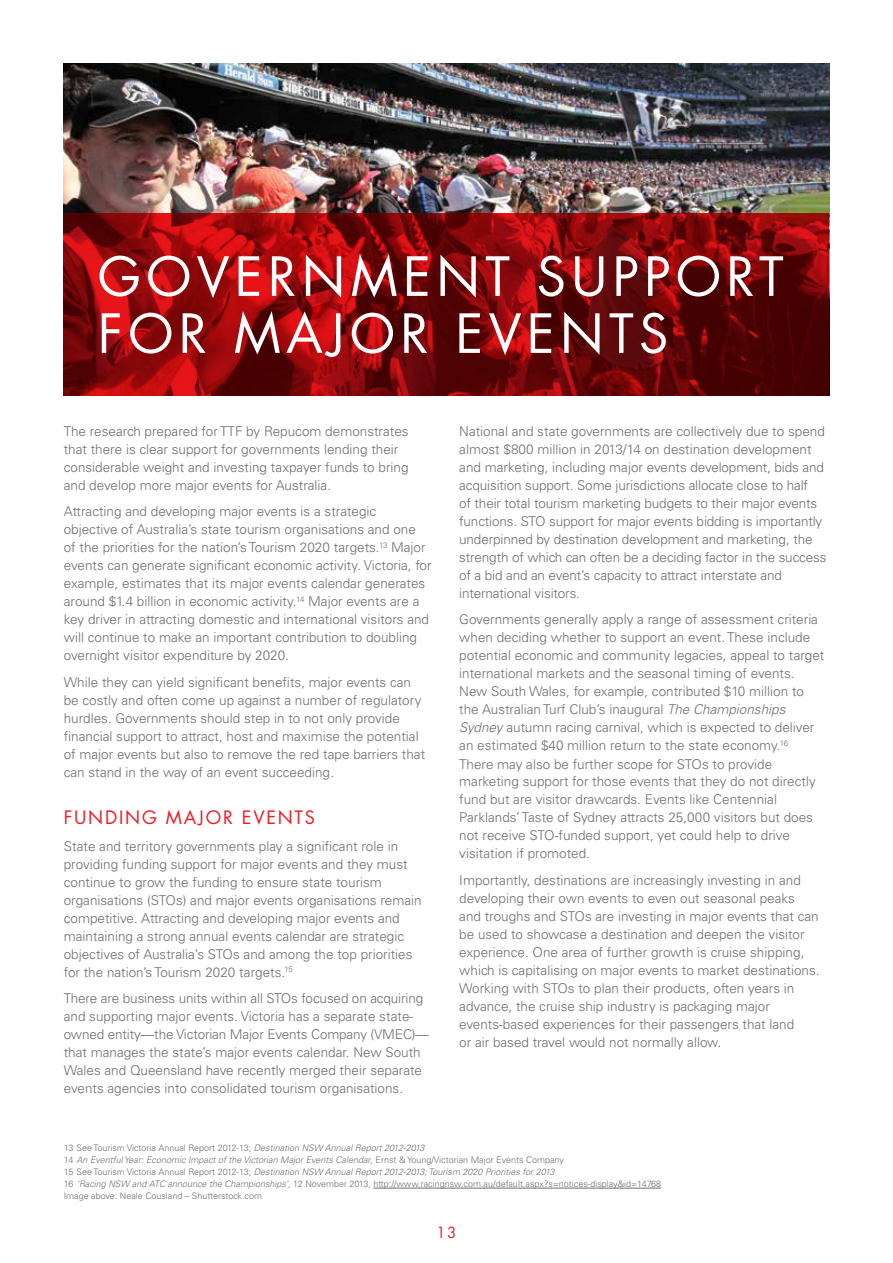
<style>
.page{position:relative;width:893px;height:1263px;background:#fff}
.page>*{position:absolute;margin:0;border:0;box-sizing:border-box;transform-origin:0 0}
.t1{font:52.5px "Futura CE";letter-spacing:.1em;color:#fff}
.t2{font:18px "Futura CE";color:#ed1d24}
.t3{font:15px "Futura CE";color:#ed1d24}
.t4{font:300 13.5px/18px "Univers";color:#6d6e71}
.t5{font:300 9px/12px "Univers";color:#6d6e71}
.s1{font-style:italic}
</style>
<div class="page">
<img style="left:64px;top:64px;width:765px;height:149px">
<svg style="left:64px;top:213px;width:765px;height:182px;background:#7f0709"></svg>
<hr style="left:373px;top:1188px;width:288px;height:1px;background:#6d6e71">
<h1 class="t1" style="left:98px;top:243px;width:90px">GOVERNMENT</h1>
<h1 class="t1" style="left:537px;top:243px;width:176px">SUPPORT</h1>
<h1 class="t1" style="left:98px;top:300px;width:70px">FOR</h1>
<h1 class="t1" style="left:234px;top:300px;width:40px">MAJOR</h1>
<h1 class="t1" style="left:455px;top:300px;width:36px">EVENTS</h1>
<p class="t4" style="left:64px;top:422px;width:346px">The research prepared for TTF by Repucom demonstrates that there is clear support for governments lending their considerable weight and investing taxpayer funds to bring and develop more major events for Australia.</p>
<p class="t4" style="left:64px;top:503px;width:369px">Attracting and developing major events is a strategic objective of Australia’s state tourism organisations and one<br>of the priorities for the nation’s Tourism 2020 targets.<sup>13</sup> Major events can generate significant economic activity. Victoria, for example, estimates that its major events calendar generates around $1.4 billion in economic activity.<sup>14</sup> Major events are a key driver in attracting domestic and international visitors and will continue to make an important contribution to doubling overnight visitor expenditure by 2020.</p>
<p class="t4" style="left:64px;top:673px;width:363px">While they can yield significant benefits, major events can be costly and often come up against a number of regulatory hurdles. Governments should step in to not only provide financial support to attract, host and maximise the potential of major events but also to remove the red tape barriers that can stand in the way of an event succeeding.</p>
<h2 class="t2" style="left:64px;top:806px;width:69px">FUNDING</h2>
<h2 class="t2" style="left:166px;top:806px;width:15px">MAJOR</h2>
<h2 class="t2" style="left:242px;top:806px;width:13px">EVENTS</h2>
<p class="t4" style="left:64px;top:837px;width:359px">State and territory governments play a significant role in providing funding support for major events and they must continue to grow the funding to ensure state tourism organisations (STOs) and major events organisations remain competitive. Attracting and developing major events and maintaining a strong annual events calendar are strategic objectives of Australia’s STOs and among the top priorities for the nation’s Tourism 2020 targets.<sup>15</sup></p>
<p class="t4" style="left:64px;top:989px;width:367px">There are business units within all STOs focused on acquiring and supporting major events. Victoria has a separate state&shy;owned entity—the Victorian Major Events Company (VMEC)— that manages the state’s major events calendar. New South Wales and Queensland have recently merged their separate events agencies into consolidated tourism organisations.</p>
<p class="t4" style="left:459px;top:422px;width:369px">National and state governments are collectively due to spend almost $800 million in 2013/14 on destination development and marketing, including major events development, bids and acquisition support. Some jurisdictions allocate close to half<br>of their total tourism marketing budgets to their major events functions. STO support for major events bidding is importantly underpinned by destination development and marketing, the strength of which can often be a deciding factor in the success of a bid and an event’s capacity to attract interstate and international visitors.</p>
<p class="t4" style="left:459px;top:611px;width:367px">Governments generally apply a range of assessment criteria when deciding whether to support an event. These include potential economic and community legacies, appeal to target international markets and the seasonal timing of events.<br>New South Wales, for example, contributed $10 million to the Australian Turf Club’s inaugural <span class="s1">The Championships Sydney</span> autumn racing carnival, which is expected to deliver an estimated $40 million return to the state economy.<sup>16<br></sup>There may also be further scope for STOs to provide marketing support for those events that they do not directly fund but are visitor drawcards. Events like Centennial Parklands’ Taste of Sydney attracts 25,000 visitors but does not receive STO-funded support, yet could help to drive visitation if promoted.</p>
<p class="t4" style="left:459px;top:871px;width:362px">Importantly, destinations are increasingly investing in and developing their own events to even out seasonal peaks and troughs and STOs are investing in major events that can be used to showcase a destination and deepen the visitor experience. One area of further growth is cruise shipping, which is capitalising on major events to market destinations.<br>Working with STOs to plan their products, often years in advance, the cruise ship industry is packaging major events-based experiences for their passengers that land<br>or air based travel would not normally allow.</p>
<p class="t5" style="left:64px;top:1142px;width:599px">13 See Tourism Victoria Annual Report 2012-13; <span class="s1">Destination NSW Annual Report 2012-2013<br></span>14 <span class="s1">An Eventful Year: Economic Impact of the Victorian Major Events Calendar</span>, Ernst &amp; Young/Victorian Major Events Company<br>15 See Tourism Victoria Annual Report 2012-13; <span class="s1">Destination NSW Annual Report 2012-2013; Tourism 2020 Priorities for 2013<br></span>16 <span class="s1">‘Racing NSW and ATC announce the Championships’</span>, 12 November 2013, http://www.racingnsw.com.au/default.aspx?s=notices-display&amp;id=14768<br>Image above: Neale Cousland – Shutterstock.com</p>
<p class="t3" style="left:436px;top:1223px;width:21px">13</p>
</div>
